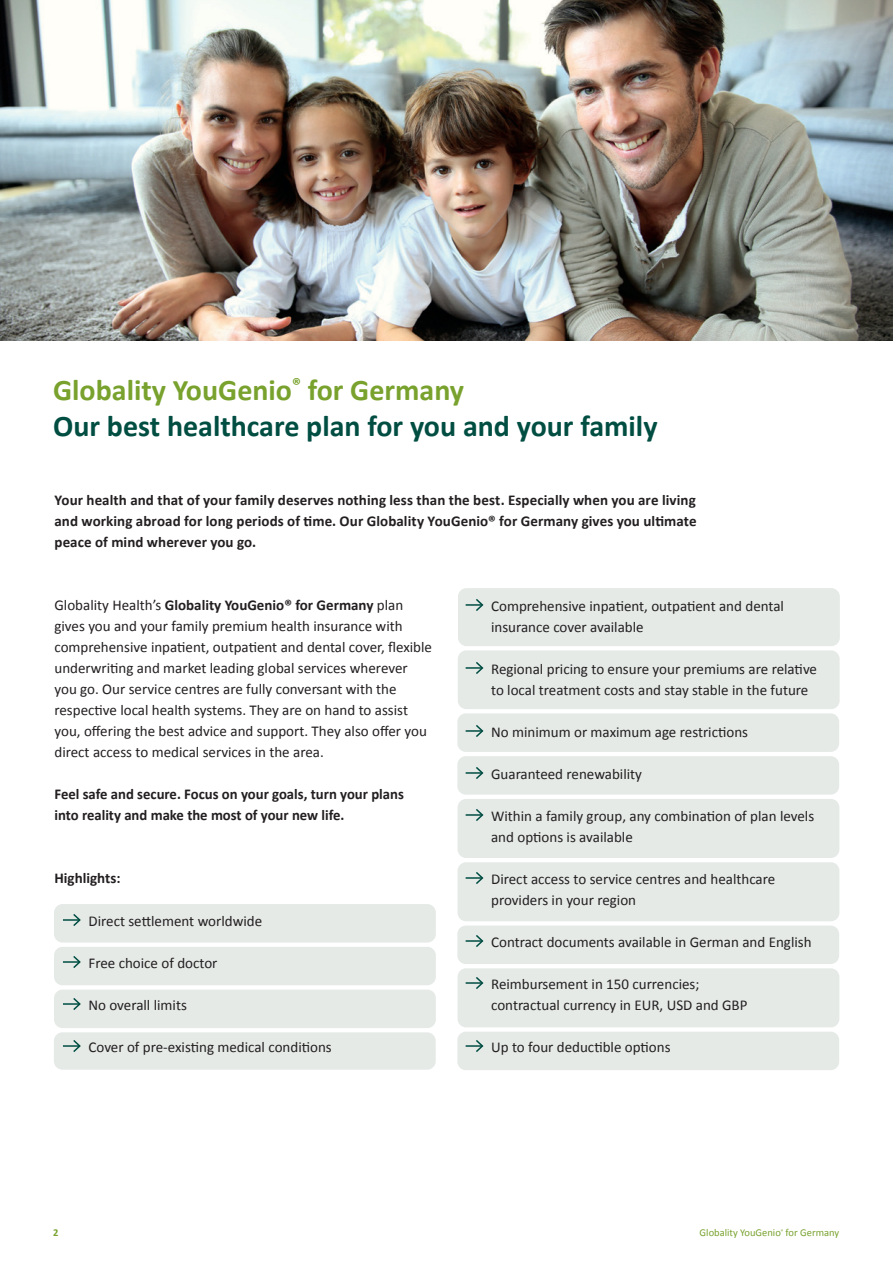
<style>
.page{position:relative;width:893px;height:1263px;background:#fff}
.page>*{position:absolute;margin:0;border:0;box-sizing:border-box;transform-origin:0 0}
.t1{font:700 30px/36px "Calibri";color:#004d42}
.t2{font:15px/21px "Calibri";color:#231f20}
.t3{font:700 15px/21px "Calibri";color:#231f20;text-align:justify}
.t4{font:10.5px "Calibri";color:#78a22d}
.t5{font:700 10.5px "Calibri";color:#78a22d}
.s1{color:#78a22d}
.s2{font-weight:700}
</style>
<div class="page">
<div style="left:458px;top:799px;width:381px;height:59px;background:#e5eae7;border-radius:9px"></div>
<div style="left:458px;top:862px;width:381px;height:59px;background:#e5eae7;border-radius:9px"></div>
<div style="left:458px;top:968px;width:381px;height:59px;background:#e5eae7;border-radius:9px"></div>
<div style="left:457px;top:713px;width:382px;height:39px;background:#e5eae7;border-radius:9px"></div>
<div style="left:457px;top:1032px;width:382px;height:38px;background:#e5eae7;border-radius:9px"></div>
<div style="left:457px;top:756px;width:382px;height:39px;background:#e5eae7;border-radius:9px"></div>
<div style="left:457px;top:925px;width:382px;height:39px;background:#e5eae7;border-radius:9px"></div>
<div style="left:458px;top:588px;width:382px;height:58px;background:#e5eae7;border-radius:9px"></div>
<div style="left:458px;top:650px;width:382px;height:59px;background:#e5eae7;border-radius:9px"></div>
<div style="left:54px;top:1032px;width:382px;height:38px;background:#e5eae7;border-radius:9px"></div>
<img style="left:0;top:0;width:893px;height:340px">
<div style="left:54px;top:904px;width:382px;height:38px;background:#e5eae7;border-radius:9px"></div>
<div style="left:54px;top:947px;width:382px;height:38px;background:#e5eae7;border-radius:9px"></div>
<div style="left:54px;top:989px;width:382px;height:39px;background:#e5eae7;border-radius:9px"></div>
<svg style="left:63px;top:914px;width:18px;height:12px"></svg>
<svg style="left:63px;top:956px;width:18px;height:12px"></svg>
<svg style="left:63px;top:998px;width:18px;height:12px"></svg>
<svg style="left:63px;top:1040px;width:18px;height:12px"></svg>
<svg style="left:466px;top:599px;width:18px;height:12px"></svg>
<svg style="left:466px;top:662px;width:18px;height:12px"></svg>
<svg style="left:466px;top:725px;width:18px;height:12px"></svg>
<svg style="left:466px;top:767px;width:18px;height:12px"></svg>
<svg style="left:466px;top:809px;width:18px;height:12px"></svg>
<svg style="left:466px;top:872px;width:18px;height:12px"></svg>
<svg style="left:466px;top:935px;width:18px;height:12px"></svg>
<svg style="left:466px;top:977px;width:18px;height:12px"></svg>
<svg style="left:466px;top:1040px;width:18px;height:12px"></svg>
<h1 class="t1" style="left:53px;top:372px;width:606px"><span class="s1">Globality YouGenio</span><sup>®</sup> <span class="s1">for Germany<br></span>Our best healthcare plan for you and your family</h1>
<p class="t3" style="left:54px;top:489px;width:644px">Your health and that of your family deserves nothing less than the best. Especially when you are living and working abroad for long periods of time. Our Globality YouGenio® for Germany gives you ultimate peace of mind wherever you go.</p>
<p class="t2" style="left:54px;top:594px;width:379px">Globality Health’s <span class="s2">Globality YouGenio® for Germany</span> plan gives you and your family premium health insurance with comprehensive inpatient, outpatient and dental cover, flexible underwriting and market leading global services wherever you go. Our service centres are fully conversant with the respective local health systems. They are on hand to assist you, offering the best advice and support. They also offer you direct access to medical services in the area.</p>
<p class="t3" style="left:54px;top:783px;width:351px">Feel safe and secure. Focus on your goals, turn your plans into reality and make the most of your new life.</p>
<p class="t3" style="left:54px;top:867px;width:68px">Highlights:</p>
<p class="t2" style="left:88px;top:911px;width:175px">Direct settlement worldwide</p>
<p class="t2" style="left:88px;top:953px;width:131px">Free choice of doctor</p>
<p class="t2" style="left:88px;top:995px;width:100px">No overall limits</p>
<p class="t2" style="left:88px;top:1037px;width:245px">Cover of pre-existing medical conditions</p>
<p class="t2" style="left:491px;top:596px;width:294px">Comprehensive inpatient, outpatient and dental insurance cover available</p>
<p class="t2" style="left:491px;top:659px;width:327px">Regional pricing to ensure your premiums are relative to local treatment costs and stay stable in the future</p>
<p class="t2" style="left:491px;top:722px;width:258px">No minimum or maximum age restrictions</p>
<p class="t2" style="left:491px;top:764px;width:152px">Guaranteed renewability</p>
<p class="t2" style="left:491px;top:806px;width:325px">Within a family group, any combination of plan levels and options is available</p>
<p class="t2" style="left:491px;top:869px;width:286px">Direct access to service centres and healthcare providers in your region</p>
<p class="t2" style="left:491px;top:932px;width:322px">Contract documents available in German and English</p>
<p class="t2" style="left:491px;top:974px;width:258px">Reimbursement in 150 currencies; contractual currency in EUR, USD and GBP</p>
<p class="t2" style="left:491px;top:1037px;width:181px">Up to four deductible options</p>
<p class="t5" style="left:53px;top:1225px;width:7px">2</p>
<p class="t4" style="left:700px;top:1226px;width:141px">Globality YouGenio<sup>®</sup> for Germany</p>
</div>
